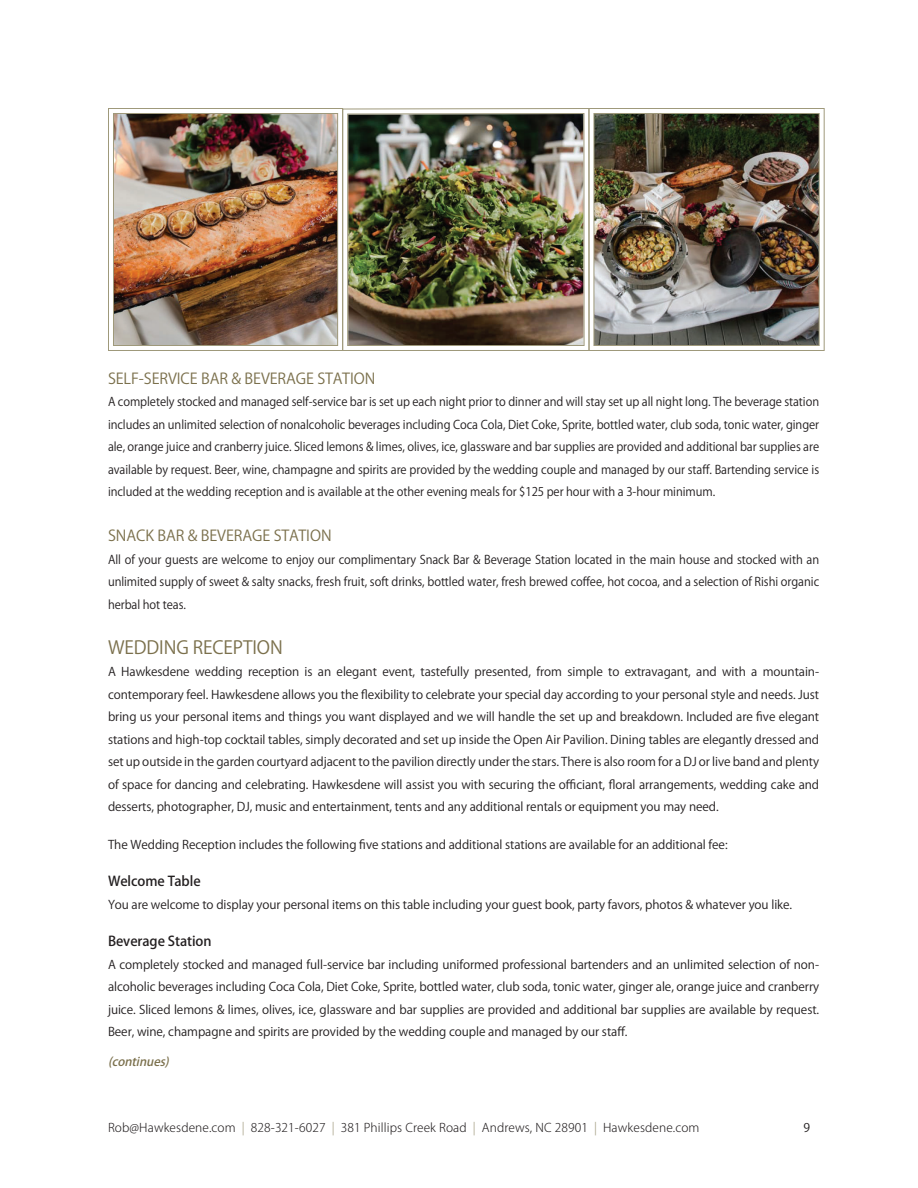
<style>
.page{position:relative;width:918px;height:1188px;background:#fff}
.page>*{position:absolute;margin:0;border:0;box-sizing:border-box;transform-origin:0 0}
.t1{font:18px "Koz Go Pr 6 N";letter-spacing:-.005em;color:#7b704c}
.t2{font:15px "Koz Go Pr 6 N";letter-spacing:-.005em;color:#7b704c}
.t3{font:500 13.5px "Koz Go Pr 6 N";letter-spacing:-.005em;color:#231f20}
.Text{font:12px/22.5px "Koz Go Pr 6 N";letter-spacing:-.005em;color:#231f20;text-align:justify}
.Text-2{font:12px/22.5px "Koz Go Pr 6 N";letter-spacing:-.005em;color:#231f20;text-align:justify;scale:.95 1}
.t4{font:300 12px "Koz Go Pro";letter-spacing:.01em;color:#231f20}
.t5{font:italic 500 12px "Koz Go Pr 6 N";color:#7b704c}
.t6{font:12px "Koz Go Pro";color:#231f20}
.s1{color:#9f997b}
</style>
<div class="page">
<svg style="left:108px;top:108px;width:234px;height:243px"></svg>
<img style="left:112px;top:112px;width:227px;height:235px">
<svg style="left:342px;top:108px;width:246px;height:243px"></svg>
<img style="left:347px;top:113px;width:238px;height:234px">
<svg style="left:588px;top:108px;width:237px;height:243px"></svg>
<img style="left:593px;top:112px;width:227px;height:235px">
<p class="t2" style="left:108px;top:370px;width:269px">SELF-SERVICE BAR &amp; BEVERAGE STATION</p>
<p class="Text-2" style="left:108px;top:391px;width:750px">A completely stocked and managed self-service bar is set up each night prior to dinner and will stay set up all night long. The beverage station includes an unlimited selection of nonalcoholic beverages including Coca Cola, Diet Coke, Sprite, bottled water, club soda, tonic water, ginger ale, orange juice and cranberry juice. Sliced lemons &amp; limes, olives, ice, glassware and bar supplies are provided and additional bar supplies are available by request. Beer, wine, champagne and spirits are provided by the wedding couple and managed by our staff. Bartending service is included at the wedding reception and is available at the other evening meals for $125 per hour with a 3-hour minimum.</p>
<p class="t2" style="left:108px;top:527px;width:225px">SNACK BAR &amp; BEVERAGE STATION</p>
<p class="Text-2" style="left:108px;top:548px;width:750px">All of your guests are welcome to enjoy our complimentary Snack Bar &amp; Beverage Station located in the main house and stocked with an unlimited supply of sweet &amp; salty snacks, fresh fruit, soft drinks, bottled water, fresh brewed coffee, hot cocoa, and a selection of Rishi organic herbal hot teas.</p>
<p class="t1" style="left:108px;top:637px;width:176px">WEDDING RECEPTION</p>
<p class="Text" style="left:108px;top:661px;width:713px">A Hawkesdene wedding reception is an elegant event, tastefully presented, from simple to extravagant, and with a mountain&shy;contemporary feel. Hawkesdene allows you the flexibility to celebrate your special day according to your personal style and needs. Just bring us your personal items and things you want displayed and we will handle the set up and breakdown. Included are five elegant stations and high-top cocktail tables, simply decorated and set up inside the Open Air Pavilion. Dining tables are elegantly dressed and set up outside in the garden courtyard adjacent to the pavilion directly under the stars. There is also room for a DJ or live band and plenty of space for dancing and celebrating. Hawkesdene will assist you with securing the officiant, floral arrangements, wedding cake and desserts, photographer, DJ, music and entertainment, tents and any additional rentals or equipment you may need.</p>
<p class="Text" style="left:108px;top:833px;width:621px">The Wedding Reception includes the following five stations and additional stations are available for an additional fee:</p>
<p class="t3" style="left:108px;top:873px;width:94px">Welcome Table</p>
<p class="Text" style="left:108px;top:893px;width:686px">You are welcome to display your personal items on this table including your guest book, party favors, photos &amp; whatever you like.</p>
<p class="t3" style="left:108px;top:933px;width:105px">Beverage Station</p>
<p class="Text" style="left:108px;top:953px;width:713px">A completely stocked and managed full-service bar including uniformed professional bartenders and an unlimited selection of non&shy;alcoholic beverages including Coca Cola, Diet Coke, Sprite, bottled water, club soda, tonic water, ginger ale, orange juice and cranberry juice. Sliced lemons &amp; limes, olives, ice, glassware and bar supplies are provided and additional bar supplies are available by request.<br>Beer, wine, champagne and spirits are provided by the wedding couple and managed by our staff.</p>
<p class="t5" style="left:108px;top:1055px;width:67px">(continues)</p>
<p class="t4" style="left:108px;top:1119px;width:593px">Rob@Hawkesdene.com <span class="s1">|</span> 828-321-6027 <span class="s1">|</span> 381 Phillips Creek Road <span class="s1">|</span> Andrews, NC 28901 <span class="s1">|</span> Hawkesdene.com</p>
<p class="t6" style="left:803px;top:1120px;width:8px">9</p>
</div>
